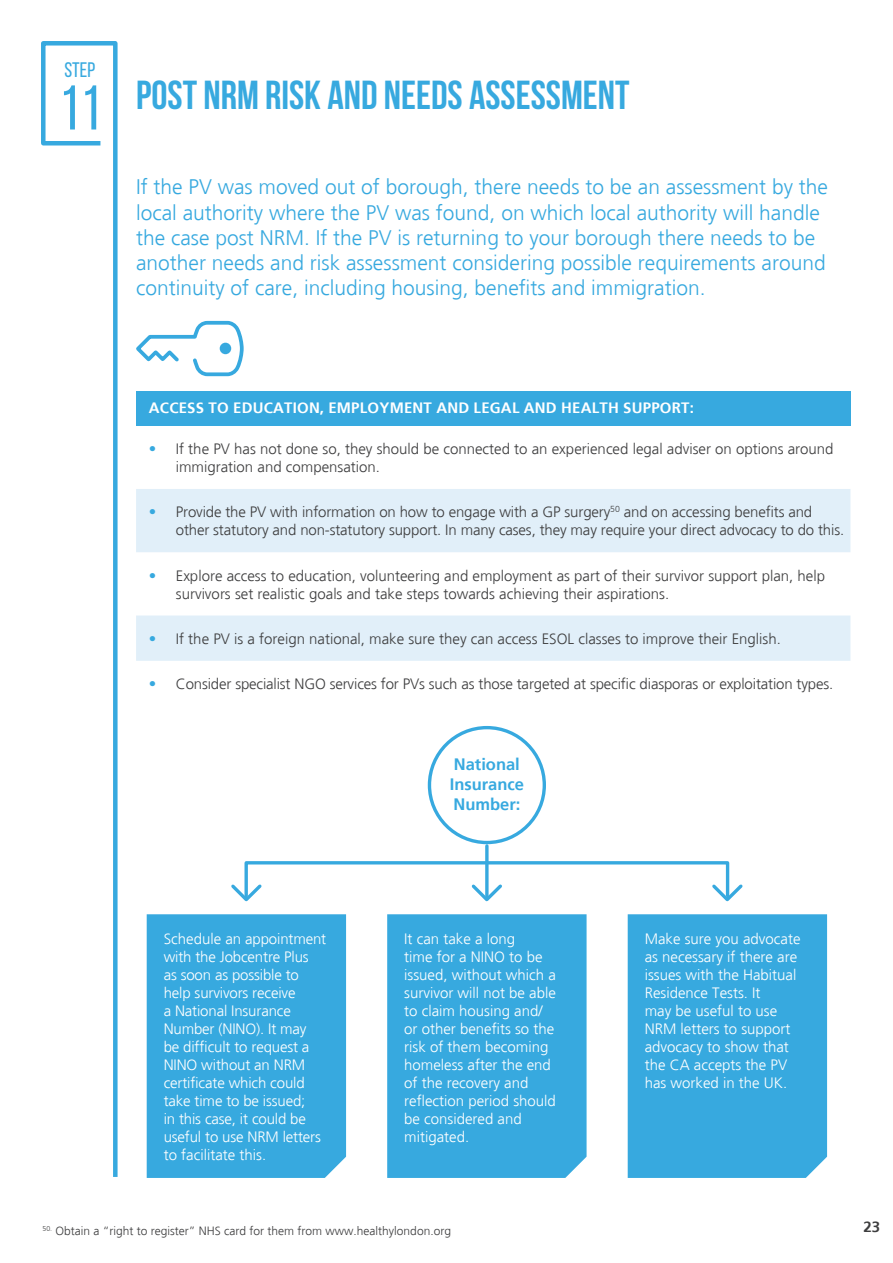
<style>
.page{position:relative;width:893px;height:1263px;background:#fff}
.page>*{position:absolute;margin:0;border:0;box-sizing:border-box;transform-origin:0 0}
.t1{font:63px "Bebas Neue";color:#37a9df}
.t2{font:700 40.5px "Bebas Neue";color:#37a9df}
.t3{font:300 21px/25.2px "Frutiger";color:#37a9df}
.t4{font:21px "Bebas Neue";color:#37a9df}
.t5{font:700 16.5px "Frutiger";color:#37a9df}
.t6{font:300 15px/18px "Frutiger";color:#fff}
.t7{font:300 15px/18px "Frutiger";color:#3e3e3f}
.t8{font:700 15px "Frutiger";letter-spacing:.015em;color:#fff}
.t9{font:700 15px "Frutiger";color:#3e3e3f}
.t10{font:300 12px "Frutiger";color:#3e3e3f}
.s1{color:#37a9df}
</style>
<div class="page">
<svg style="left:41px;top:41px;width:77px;height:1136px"></svg>
<div style="left:244px;top:861px;width:485px;height:36px;border:3px solid #37a9df"></div>
<svg style="left:485px;top:846px;width:4px;height:35px"></svg>
<svg style="left:231px;top:881px;width:34px;height:21px"></svg>
<div style="left:147px;top:914px;width:199px;height:264px;background:#37a9df"></div>
<div style="left:387px;top:914px;width:200px;height:264px;background:#37a9df"></div>
<div style="left:628px;top:914px;width:199px;height:264px;background:#37a9df"></div>
<div style="left:136px;top:391px;width:714px;height:35px;background:#37a9df"></div>
<svg style="left:136px;top:489px;width:714px;height:172px;fill:#e1eff9"></svg>
<div style="left:428px;top:726px;width:118px;height:118px;border:3px solid #37a9df;border-radius:50%"></div>
<svg style="left:469px;top:881px;width:36px;height:21px"></svg>
<svg style="left:709px;top:881px;width:34px;height:21px"></svg>
<svg style="left:136px;top:320px;width:108px;height:57px"></svg>
<p class="t4" style="left:64px;top:59px;width:32px">STEP</p>
<p class="t1" style="left:59px;top:74px;width:44px">11</p>
<p class="t2" style="left:136px;top:73px;width:495px">POST NRM RISK AND NEEDS ASSESSMENT</p>
<p class="t3" style="left:136px;top:175px;width:694px">If the PV was moved out of borough, there needs to be an assessment by the local authority where the PV was found, on which local authority will handle the case post NRM. If the PV is returning to your borough there needs to be another needs and risk assessment considering possible requirements around continuity of care, including housing, benefits and immigration.</p>
<p class="t8" style="left:149px;top:399px;width:546px">ACCESS TO EDUCATION, EMPLOYMENT AND LEGAL AND HEALTH SUPPORT:</p>
<p class="t7" style="left:176px;top:440px;width:659px;text-indent:-27px"><span class="s1">•</span> If the PV has not done so, they should be connected to an experienced legal adviser on options around immigration and compensation.</p>
<p class="t7" style="left:176px;top:503px;width:670px;text-indent:-27px"><span class="s1">•</span> Provide the PV with information on how to engage with a GP surgery<sup>50</sup> and on accessing benefits and other statutory and non-statutory support. In many cases, they may require your direct advocacy to do this.</p>
<p class="t7" style="left:176px;top:566px;width:651px;text-indent:-27px"><span class="s1">•</span> Explore access to education, volunteering and employment as part of their survivor support plan, help survivors set realistic goals and take steps towards achieving their aspirations.</p>
<p class="t7" style="left:149px;top:630px;width:634px"><span class="s1">•</span> If the PV is a foreign national, make sure they can access ESOL classes to improve their English.</p>
<p class="t7" style="left:149px;top:675px;width:686px"><span class="s1">•</span> Consider specialist NGO services for PVs such as those targeted at specific diasporas or exploitation types.</p>
<p class="t5" style="left:454px;top:755px;width:68px">National</p>
<p class="t5" style="left:450px;top:774px;width:76px">Insurance</p>
<p class="t5" style="left:453px;top:794px;width:68px">Number:</p>
<p class="t6" style="left:164px;top:929px;width:164px">Schedule an appointment with the Jobcentre Plus<br>as soon as possible to help survivors receive<br>a National Insurance<br>Number (NINO). It may<br>be difficult to request a<br>NINO without an NRM certificate which could take time to be issued;<br>in this case, it could be useful to use NRM letters to facilitate this.</p>
<p class="t6" style="left:404px;top:929px;width:153px">It can take a long<br>time for a NINO to be issued, without which a survivor will not be able to claim housing and/ or other benefits so the risk of them becoming homeless after the end of the recovery and reflection period should be considered and mitigated.</p>
<p class="t6" style="left:645px;top:929px;width:157px">Make sure you advocate as necessary if there are issues with the Habitual<br>Residence Tests. It<br>may be useful to use<br>NRM letters to support advocacy to show that the CA accepts the PV has worked in the UK.</p>
<p class="t10" style="left:43px;top:1224px;width:410px"><sup>50.</sup> Obtain a “right to register” NHS card for them from www.healthylondon.org</p>
<p class="t9" style="left:863px;top:1218px;width:18px">23</p>
</div>
